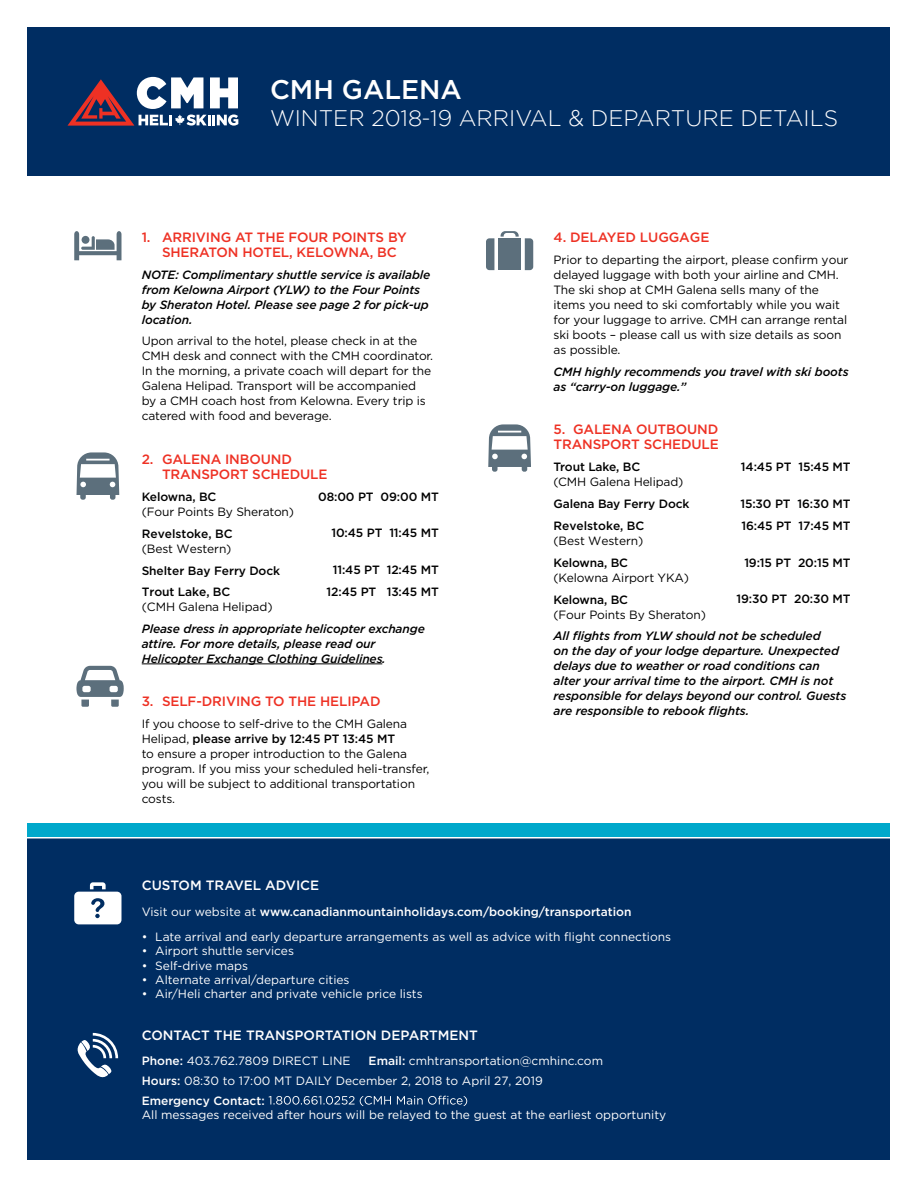
<style>
.page{position:relative;width:918px;height:1188px;background:#fff}
.page>*{position:absolute;margin:0;border:0;box-sizing:border-box;transform-origin:0 0}
.t1{font:500 27px "Gotham";color:#fff}
.t2{font:300 22.5px "Gotham";color:#fff}
.t3{font:500 13.5px/15px "Gotham";letter-spacing:-.01em;color:#ee3124}
.t4{font:500 13.5px "Gotham";color:#fff}
.t5{font:12px/15px "Gotham";letter-spacing:-.01em;color:#000}
.t6{font:italic 500 12px/15px "Gotham";letter-spacing:-.01em;color:#000}
.t7{font:12px/19.8px "Gotham";color:#fff}
.t8{font:500 12px/21.8px "Gotham";letter-spacing:-.01em;color:#000}
.t9{font:500 12px "Gotham";color:#fff}
.s1{font-weight:500}
.s2{font-weight:400}
</style>
<div class="page">
<div style="left:27px;top:27px;width:863px;height:149px;background:#002d62"></div>
<div style="left:27px;top:837px;width:863px;height:323px;background:#002d62"></div>
<div style="left:27px;top:824px;width:863px;height:13px;background:#00a8cb"></div>
<hr style="left:142px;top:664px;width:240px;height:1px;background:#000">
<svg style="left:269px;top:1096px;width:198px;height:10px"></svg>
<svg style="left:74px;top:231px;width:47px;height:29px"></svg>
<hr style="left:0;top:837px;width:918px;height:1px;background:#fff">
<svg style="left:76px;top:666px;width:48px;height:41px"></svg>
<svg style="left:76px;top:452px;width:43px;height:48px"></svg>
<svg style="left:74px;top:882px;width:47px;height:42px"></svg>
<svg style="left:77px;top:1033px;width:41px;height:45px"></svg>
<div style="left:498px;top:238px;width:23px;height:32px;background:#5c6f7c"></div>
<svg style="left:486px;top:238px;width:8px;height:32px"></svg>
<svg style="left:525px;top:238px;width:8px;height:32px"></svg>
<svg style="left:501px;top:231px;width:18px;height:6px"></svg>
<svg style="left:488px;top:424px;width:43px;height:48px"></svg>
<svg style="left:68px;top:77px;width:170px;height:49px"></svg>
<h1 class="t1" style="left:270px;top:71px;width:193px">CMH GALENA</h1>
<h2 class="t2" style="left:270px;top:105px;width:570px">WINTER 2018-19 ARRIVAL &amp; DEPARTURE DETAILS</h2>
<p class="t3" style="left:162px;top:229px;width:246px;text-indent:-20px">1. ARRIVING AT THE FOUR POINTS BY<br>SHERATON HOTEL, KELOWNA, BC</p>
<p class="t6" style="left:142px;top:267px;width:290px">NOTE: Complimentary shuttle service is available from Kelowna Airport (YLW) to the Four Points by Sheraton Hotel. Please see page 2 for pick-up location.</p>
<p class="t5" style="left:142px;top:333px;width:293px">Upon arrival to the hotel, please check in at the CMH desk and connect with the CMH coordinator.<br>In the morning, a private coach will depart for the Galena Helipad. Transport will be accompanied by a CMH coach host from Kelowna. Every trip is catered with food and beverage.</p>
<p class="t3" style="left:162px;top:451px;width:167px;text-indent:-20px">2. GALENA INBOUND<br>TRANSPORT SCHEDULE</p>
<p class="t8" style="left:318px;top:485px;width:122px">08:00 PT 09:00 MT</p>
<p class="t8" style="left:331px;top:522px;width:109px">10:45 PT 11:45 MT</p>
<p class="t8" style="left:327px;top:559px;width:114px;text-align:center">11:45 PT 12:45 MT<br>12:45 PT 13:45 MT</p>
<p class="t8" style="left:142px;top:485px;width:76px">Kelowna, BC</p>
<p class="t5" style="left:142px;top:504px;width:154px">(Four Points By Sheraton)</p>
<p class="t8" style="left:142px;top:522px;width:92px">Revelstoke, BC</p>
<p class="t5" style="left:142px;top:541px;width:91px">(Best Western)</p>
<p class="t8" style="left:142px;top:559px;width:140px">Shelter Bay Ferry Dock<br>Trout Lake, BC</p>
<p class="t5" style="left:142px;top:599px;width:132px">(CMH Galena Helipad)</p>
<p class="t6" style="left:142px;top:621px;width:285px">Please dress in appropriate helicopter exchange attire. For more details, please read our<br>Helicopter Exchange Clothing Guidelines.</p>
<p class="t3" style="left:142px;top:694px;width:240px">3. SELF-DRIVING TO THE HELIPAD</p>
<p class="t5" style="left:142px;top:716px;width:289px">If you choose to self-drive to the CMH Galena Helipad, <span class="s1">please arrive by 12:45 PT 13:45 MT<br></span>to ensure a proper introduction to the Galena program. If you miss your scheduled heli-transfer, you will be subject to additional transportation costs.</p>
<p class="t3" style="left:554px;top:230px;width:158px">4. DELAYED LUGGAGE</p>
<p class="t5" style="left:553px;top:252px;width:296px">Prior to departing the airport, please confirm your delayed luggage with both your airline and CMH.<br>The ski shop at CMH Galena sells many of the items you need to ski comfortably while you wait for your luggage to arrive. CMH can arrange rental ski boots – please call us with size details as soon as possible.</p>
<p class="t6" style="left:553px;top:364px;width:297px">CMH highly recommends you travel with ski boots as “carry-on luggage.”</p>
<p class="t3" style="left:554px;top:422px;width:167px">5. GALENA OUTBOUND<br>TRANSPORT SCHEDULE</p>
<p class="t8" style="left:554px;top:455px;width:88px">Trout Lake, BC</p>
<p class="t5" style="left:554px;top:474px;width:132px">(CMH Galena Helipad)</p>
<p class="t8" style="left:554px;top:493px;width:138px">Galena Bay Ferry Dock<br>Revelstoke, BC</p>
<p class="t5" style="left:554px;top:533px;width:91px">(Best Western)</p>
<p class="t8" style="left:554px;top:552px;width:76px">Kelowna, BC</p>
<p class="t5" style="left:554px;top:570px;width:137px">(Kelowna Airport YKA)</p>
<p class="t8" style="left:554px;top:589px;width:76px">Kelowna, BC</p>
<p class="t5" style="left:554px;top:607px;width:154px">(Four Points By Sheraton)</p>
<p class="t6" style="left:554px;top:628px;width:294px">All flights from YLW should not be scheduled<br>on the day of your lodge departure. Unexpected delays due to weather or road conditions can alter your arrival time to the airport. CMH is not responsible for delays beyond our control. Guests are responsible to rebook flights.</p>
<p class="t8" style="left:741px;top:455px;width:111px">14:45 PT 15:45 MT</p>
<p class="t8" style="left:740px;top:493px;width:112px">15:30 PT 16:30 MT<br>16:45 PT 17:45 MT</p>
<p class="t8" style="left:744px;top:551px;width:108px">19:15 PT 20:15 MT</p>
<p class="t8" style="left:737px;top:588px;width:116px">19:30 PT 20:30 MT</p>
<p class="t4" style="left:142px;top:877px;width:179px">CUSTOM TRAVEL ADVICE</p>
<p class="t9" style="left:142px;top:903px;width:491px"><span class="s2">Visit our website at</span> www.canadianmountainholidays.com/booking/transportation</p>
<p class="t7" style="left:142px;top:926px;width:531px">• Late arrival and early departure arrangements as well as advice with flight connections</p>
<p class="t7" style="left:142px;top:941px;width:154px">• Airport shuttle services</p>
<p class="t7" style="left:142px;top:955px;width:108px">• Self-drive maps</p>
<p class="t7" style="left:142px;top:970px;width:209px">• Alternate arrival/departure cities</p>
<p class="t7" style="left:142px;top:984px;width:282px">• Air/Heli charter and private vehicle price lists</p>
<p class="t4" style="left:142px;top:1026px;width:338px">CONTACT THE TRANSPORTATION DEPARTMENT</p>
<p class="t7" style="left:142px;top:1051px;width:210px"><span class="s1">Phone:</span> 403.762.7809 DIRECT LINE</p>
<p class="t7" style="left:142px;top:1051px;width:463px;text-indent:227px"><span class="s1">Email:</span> cmhtransportation@cmhinc.com<br><span class="s1">Hours:</span> 08:30 to 17:00 MT DAILY December 2, 2018 to April 27, 2019<br><span class="s1">Emergency Contact:</span></p>
<p class="t7" style="left:142px;top:1105px;width:526px">All messages received after hours will be relayed to the guest at the earliest opportunity</p>
</div>
